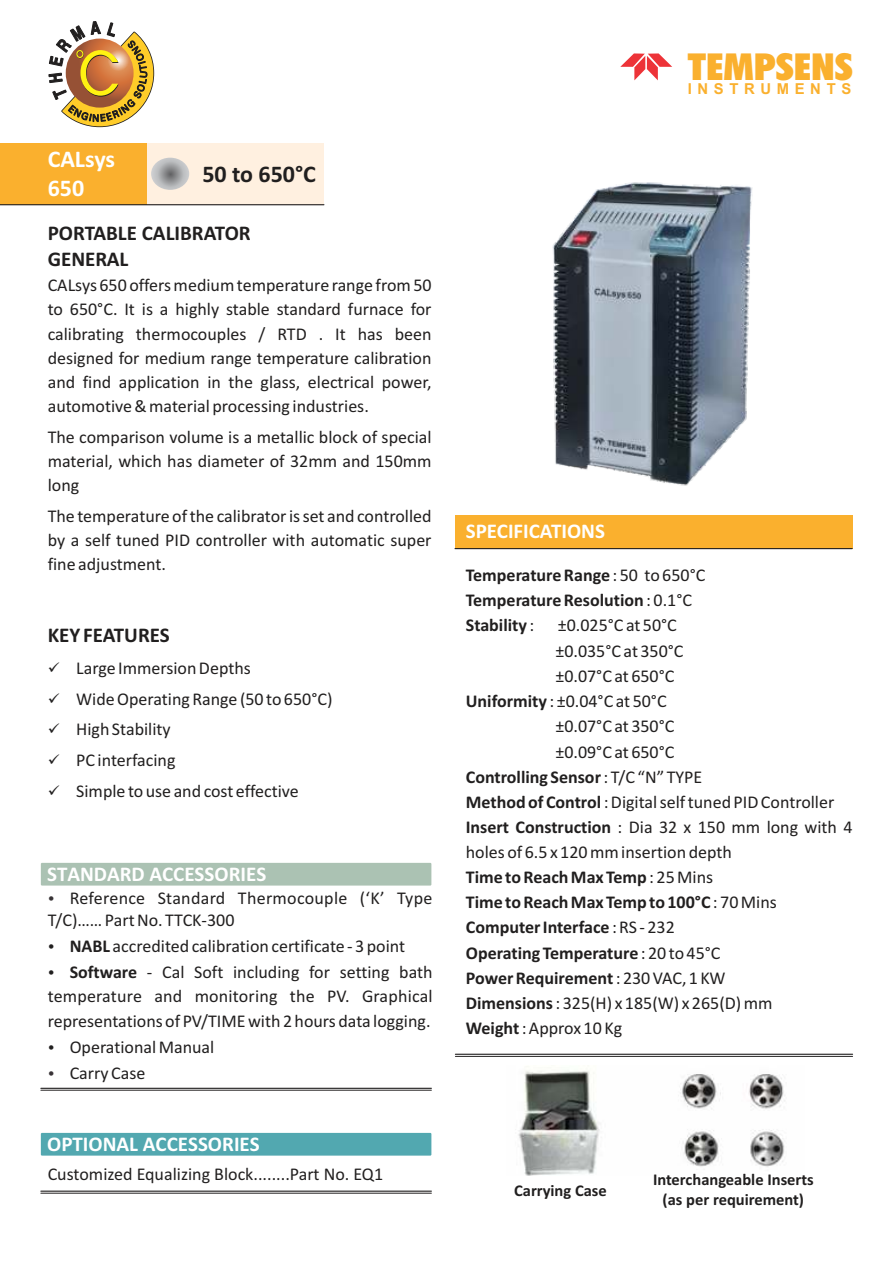
<style>
.page{position:relative;width:893px;height:1263px;background:#fff}
.page>*{position:absolute;margin:0;border:0;box-sizing:border-box;transform-origin:0 0}
.t1{font:900 condensed 37.2px "Futura BT";color:#fab02e;scale:1.11 1}
.t2{font:700 24px "Calibri";color:#211f1f}
.t3{font:700 24px/29.2px "Calibri";color:#fff}
.t4{font:700 21px "Calibri";color:#fff}
.t5{font:700 21px/25.7px "Calibri";color:#211f1f}
.t6{font:18px/24.2px "Calibri";color:#211f1f}
.t7{font:700 18px/25.2px "Calibri";color:#211f1f}
.t8{font:700 16.5px/20.1px "Calibri";color:#211f1f;text-align:center}
.t9{font:700 15.15px "Arial";letter-spacing:.38em;color:#fab02e}
.s1{font-weight:700}
.s2{font-weight:400}
</style>
<div class="page">
<svg style="left:49px;top:21px;width:106px;height:107px"></svg>
<svg style="left:620px;top:53px;width:52px;height:27px"></svg>
<div style="left:455px;top:515px;width:397px;height:34px;background:#fab02e"></div>
<img style="left:518px;top:1070px;width:267px;height:105px">
<div style="left:146px;top:143px;width:178px;height:62px;background:#fff0e0"></div>
<div style="left:0;top:143px;width:146px;height:62px;background:#fab02e"></div>
<svg style="left:151px;top:158px;width:38px;height:32px"></svg>
<div style="left:41px;top:863px;width:390px;height:22px;background:#abc2b3"></div>
<hr style="left:41px;top:1088px;width:390px;height:1px;background:#211f1f">
<hr style="left:41px;top:1090px;width:390px;height:1px;background:#211f1f">
<div style="left:41px;top:1133px;width:390px;height:22px;background:#52a8b0"></div>
<hr style="left:41px;top:1190px;width:390px;height:2px;background:#211f1f">
<hr style="left:41px;top:1193px;width:390px;height:1px;background:#211f1f">
<hr style="left:455px;top:1054px;width:398px;height:1px;background:#211f1f">
<hr style="left:455px;top:1056px;width:398px;height:1px;background:#211f1f">
<hr style="left:455px;top:548px;width:397px;height:1px;background:#211f1f">
<hr style="left:0;top:204px;width:324px;height:1px;background:#211f1f">
<img style="left:552px;top:182px;width:201px;height:304px">
<h2 class="t3" style="left:48px;top:146px;width:69px">CALsys<br>650</h2>
<h2 class="t2" style="left:202px;top:164px;width:115px">50 to 650°C</h2>
<p class="t5" style="left:48px;top:222px;width:204px">PORTABLE CALIBRATOR<br>GENERAL</p>
<p class="t6" style="left:48px;top:275px;width:385px;text-align:justify">CALsys 650 offers medium temperature range from 50 to 650°C. It is a highly stable standard furnace for calibrating thermocouples / RTD . It has been designed for medium range temperature calibration and find application in the glass, electrical power, automotive &amp; material processing industries.</p>
<p class="t6" style="left:48px;top:426px;width:385px;text-align:justify">The comparison volume is a metallic block of special material, which has diameter of 32mm and 150mm long</p>
<p class="t6" style="left:48px;top:505px;width:385px;text-align:justify">The temperature of the calibrator is set and controlled by a self tuned PID controller with automatic super fine adjustment.</p>
<p class="t5" style="left:48px;top:624px;width:124px">KEY FEATURES</p>
<p class="t6" style="left:48px;top:657px;width:205px">✓ Large Immersion Depths</p>
<p class="t6" style="left:48px;top:688px;width:286px">✓ Wide Operating Range (50 to 650°C)</p>
<p class="t6" style="left:48px;top:719px;width:124px">✓ High Stability</p>
<p class="t6" style="left:48px;top:749px;width:129px">✓ PC interfacing</p>
<p class="t6" style="left:48px;top:780px;width:252px">✓ Simple to use and cost effective</p>
<p class="t4" style="left:47px;top:865px;width:221px">STANDARD ACCESSORIES</p>
<p class="t6" style="left:48px;top:888px;width:386px;line-height:21.9px;text-indent:22px">Reference Standard Thermocouple (‘K’ Type<br>T/C)…… Part No. TTCK-300</p>
<p class="t6" style="left:70px;top:934px;width:364px;line-height:26.4px"><span class="s1">NABL</span> accredited calibration certificate - 3 point<br><span class="s1">Software</span> - Cal Soft including for setting bath</p>
<p class="t6" style="left:48px;top:986px;width:386px">temperature and monitoring the PV. Graphical representations of PV/TIME with 2 hours data logging.</p>
<p class="t6" style="left:70px;top:1035px;width:146px;line-height:26.4px">Operational Manual<br>Carry Case</p>
<p class="t4" style="left:47px;top:1135px;width:214px">OPTIONAL ACCESSORIES</p>
<p class="t6" style="left:48px;top:1164px;width:337px">Customized Equalizing Block........Part No. EQ1</p>
<h1 class="t1" style="left:688px;top:52px;width:150px">TEMPSENS</h1>
<p class="t9" style="left:688px;top:83px;width:165px">INSTRUMENTS</p>
<p class="t4" style="left:466px;top:523px;width:141px">SPECIFICATIONS</p>
<p class="t7" style="left:466px;top:564px;width:241px">Temperature Range <span class="s2">: 50 to 650°C<br></span>Temperature Resolution <span class="s2">: 0.1°C<br></span>Stability <span class="s2">:</span></p>
<p class="t6" style="left:558px;top:615px;width:121px">±0.025°C at 50°C</p>
<p class="t6" style="left:555px;top:640px;width:130px">±0.035°C at 350°C</p>
<p class="t6" style="left:555px;top:665px;width:121px">±0.07°C at 650°C</p>
<p class="t6" style="left:466px;top:690px;width:202px"><span class="s1">Uniformity</span> : ±0.04°C at 50°C</p>
<p class="t6" style="left:555px;top:716px;width:121px">±0.07°C at 350°C</p>
<p class="t6" style="left:555px;top:741px;width:121px">±0.09°C at 650°C</p>
<p class="t7" style="left:466px;top:766px;width:238px">Controlling Sensor <span class="s2">: T/C “N” TYPE</span></p>
<p class="t6" style="left:466px;top:791px;width:370px"><span class="s1">Method of Control</span> : Digital self tuned PID Controller</p>
<p class="t6" style="left:466px;top:817px;width:388px"><span class="s1">Insert Construction</span> : Dia 32 x 150 mm long with 4</p>
<p class="t6" style="left:466px;top:841px;width:268px">holes of 6.5 x 120 mm insertion depth</p>
<p class="t7" style="left:466px;top:866px;width:249px">Time to Reach Max Temp <span class="s2">: 25 Mins</span></p>
<p class="t7" style="left:466px;top:891px;width:313px">Time to Reach Max Temp to 100°C <span class="s2">: 70 Mins</span></p>
<p class="t7" style="left:466px;top:916px;width:211px">Computer Interface <span class="s2">: RS - 232</span></p>
<p class="t7" style="left:466px;top:941px;width:256px">Operating Temperature <span class="s2">: 20 to 45°C</span></p>
<p class="t7" style="left:466px;top:967px;width:261px">Power Requirement<span class="s2">: 230 VAC, 1 KW</span></p>
<p class="t6" style="left:466px;top:993px;width:308px"><span class="s1">Dimensions</span>: 325(H) x 185(W) x 265(D) mm</p>
<p class="t6" style="left:466px;top:1018px;width:158px"><span class="s1">Weight</span> : Approx 10 Kg</p>
<p class="t8" style="left:514px;top:1182px;width:94px">Carrying Case</p>
<p class="t8" style="left:653px;top:1170px;width:162px">Interchangeable Inserts (as per requirement)</p>
</div>
